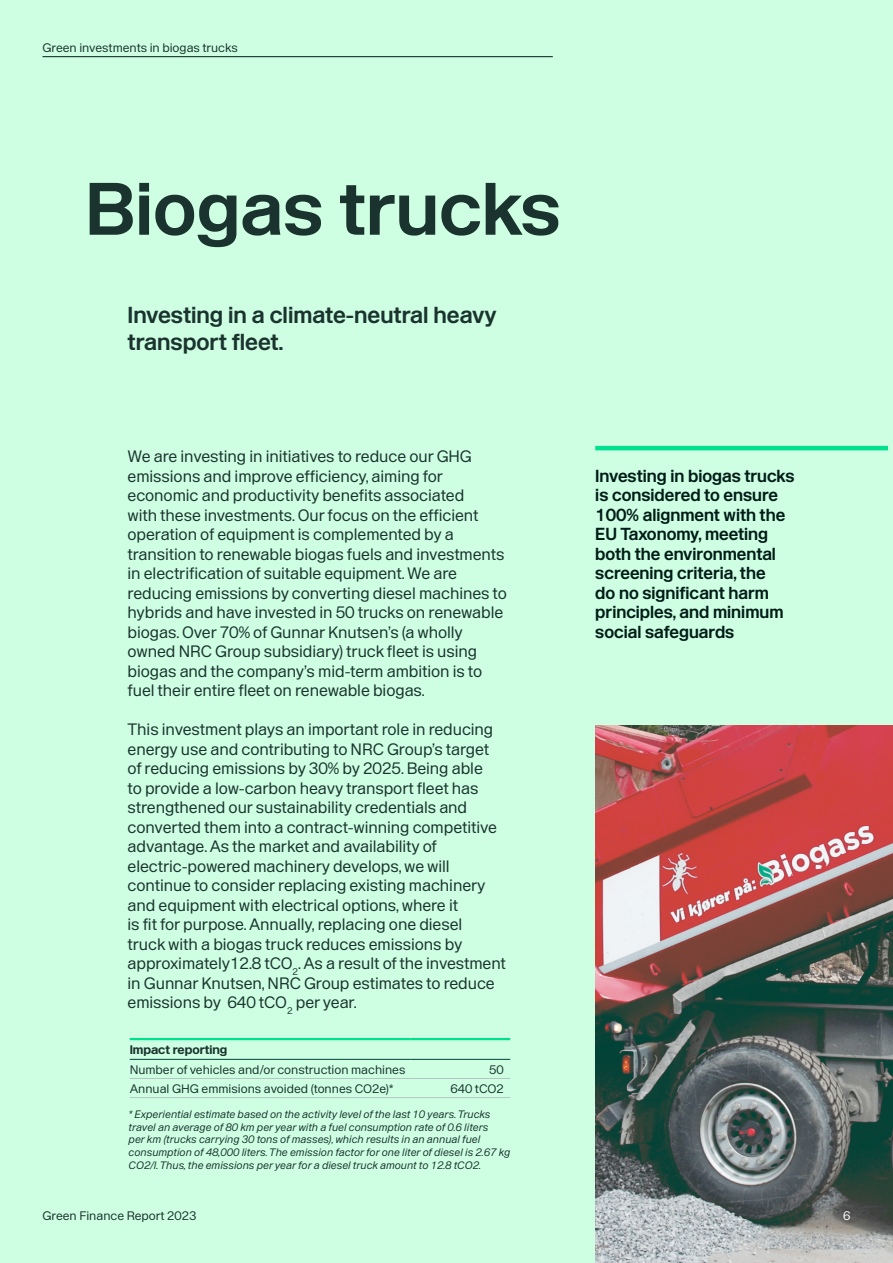
<style>
.page{position:relative;width:893px;height:1263px;background:#ceffe3}
.page>*{position:absolute;margin:0;border:0;box-sizing:border-box;transform-origin:0 0}
.t1{font:600 72px "Enduro";color:#1a332e}
.t2{font:600 22.5px/27px "Enduro";color:#1a332e}
.t3{font:600 16.95px/19.5px "Enduro";color:#001c17;scale:.96 1}
.t4{font:16.05px/19.5px "Enduro";letter-spacing:-.005em;color:#1a332e}
.t5{font:12px "Enduro";color:#1a332e}
.t6{font:700 12px "Enduro";color:#1a332e}
.t7{font:12px "Enduro";color:#fff}
.t8{font:italic 10.5px/12.6px "Enduro";color:#1a332e}
</style>
<div class="page">
<img style="left:595px;top:725px;width:298px;height:538px">
<hr style="left:595px;top:446px;width:293px;height:4px;background:#00e08f">
<svg style="left:411px;top:1040px;width:99px;height:19px"></svg>
<hr style="left:130px;top:1038px;width:281px;height:2px;background:#00e08f">
<hr style="left:411px;top:1038px;width:99px;height:2px;background:#00e08f">
<hr style="left:130px;top:1059px;width:281px;height:1px;background:#004237">
<hr style="left:130px;top:1078px;width:281px;height:1px;background:#b3c6c3">
<hr style="left:411px;top:1078px;width:99px;height:1px;background:#b3c6c3">
<hr style="left:130px;top:1097px;width:281px;height:1px;background:#b3c6c3">
<hr style="left:411px;top:1097px;width:99px;height:1px;background:#b3c6c3">
<hr style="left:411px;top:1059px;width:99px;height:1px;background:#004237">
<hr style="left:43px;top:56px;width:510px;height:1px;background:#001c17">
<p class="t5" style="left:43px;top:40px;width:197px">Green investments in biogas trucks</p>
<h1 class="t1" style="left:85px;top:163px;width:477px">Biogas trucks</h1>
<h2 class="t2" style="left:128px;top:302px;width:371px">Investing in a climate-neutral heavy transport fleet.</h2>
<p class="t4" style="left:128px;top:447px;width:381px">We are investing in initiatives to reduce our GHG emissions and improve efficiency, aiming for economic and productivity benefits associated<br>with these investments. Our focus on the efficient operation of equipment is complemented by a transition to renewable biogas fuels and investments in electrification of suitable equipment. We are reducing emissions by converting diesel machines to hybrids and have invested in 50 trucks on renewable biogas. Over 70% of Gunnar Knutsen’s (a wholly owned NRC Group subsidiary) truck fleet is using biogas and the company’s mid-term ambition is to fuel their entire fleet on renewable biogas.</p>
<p class="t4" style="left:128px;top:720px;width:380px">This investment plays an important role in reducing energy use and contributing to NRC Group’s target of reducing emissions by 30% by 2025. Being able<br>to provide a low-carbon heavy transport fleet has strengthened our sustainability credentials and converted them into a contract-winning competitive advantage. As the market and availability of electric-powered machinery develops, we will continue to consider replacing existing machinery and equipment with electrical options, where it<br>is fit for purpose. Annually, replacing one diesel<br>truck with a biogas truck reduces emissions by approximately12.8 tCO<sub>2</sub>. As a result of the investment in Gunnar Knutsen, NRC Group estimates to reduce emissions by 640 tCO<sub>2</sub> per year.</p>
<p class="t6" style="left:130px;top:1042px;width:99px">Impact reporting</p>
<p class="t5" style="left:130px;top:1061px;width:277px">Number of vehicles and/or construction machines</p>
<p class="t5" style="left:489px;top:1061px;width:16px">50</p>
<p class="t5" style="left:130px;top:1080px;width:266px">Annual GHG emmisions avoided (tonnes CO2e)*</p>
<p class="t5" style="left:451px;top:1080px;width:55px">640 tCO2</p>
<p class="t8" style="left:129px;top:1108px;width:383px">* Experiential estimate based on the activity level of the last 10 years. Trucks travel an average of 80 km per year with a fuel consumption rate of 0.6 liters<br>per km (trucks carrying 30 tons of masses), which results in an annual fuel consumption of 48,000 liters. The emission factor for one liter of diesel is 2.67 kg CO2/l. Thus, the emissions per year for a diesel truck amount to 12.8 tCO2.</p>
<p class="t3" style="left:595px;top:467px;width:209px">Investing in biogas trucks is considered to ensure<br>100% alignment with the<br>EU Taxonomy, meeting both the environmental screening criteria, the<br>do no significant harm principles, and minimum social safeguards</p>
<p class="t5" style="left:43px;top:1208px;width:155px">Green Finance Report 2023</p>
<p class="t7" style="left:843px;top:1208px;width:9px">6</p>
</div>
